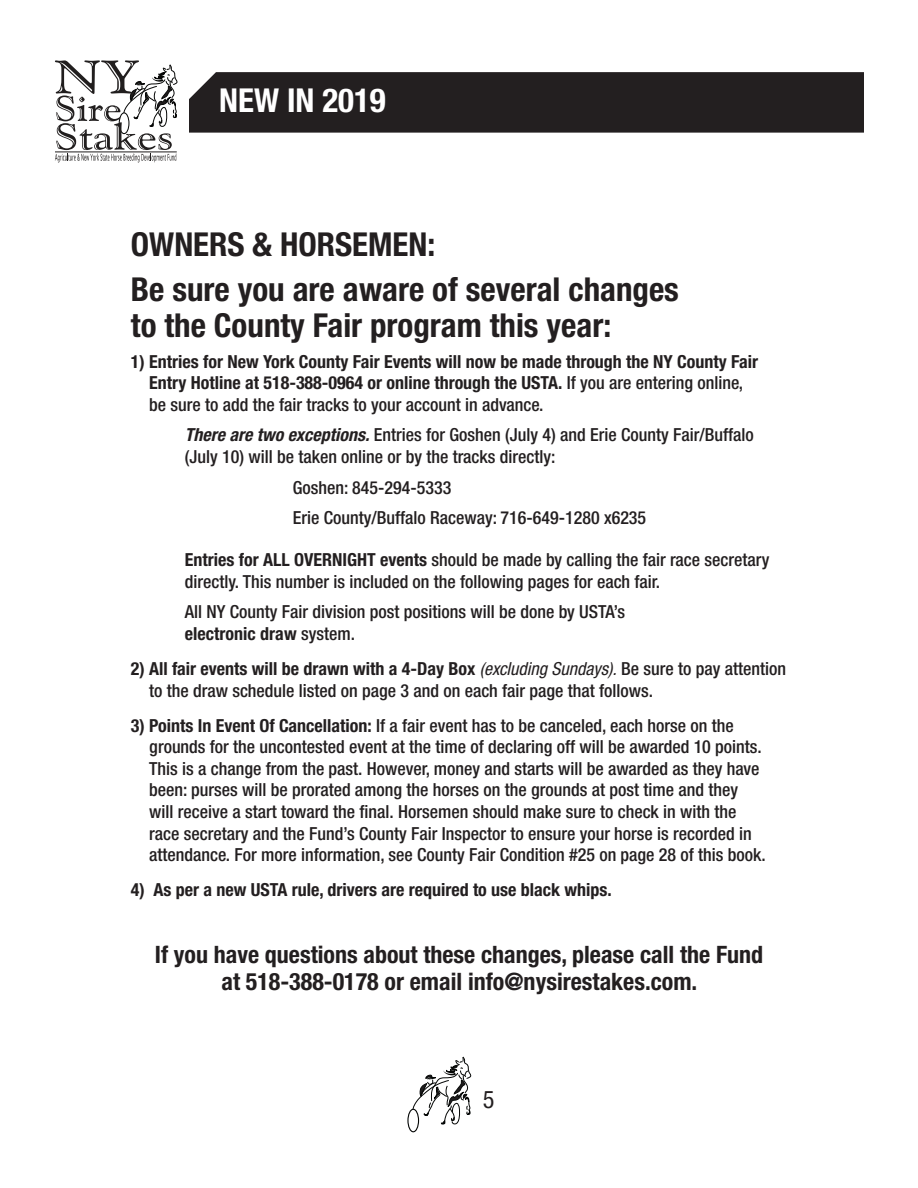
<style>
.page{position:relative;width:918px;height:1188px;background:#fff}
.page>*{position:absolute;margin:0;border:0;box-sizing:border-box;transform-origin:0 0}
.t1{font:700 condensed 33px/36px "Helvetica Neue LT Std";color:#231f20}
.t2{font:700 condensed 33px "Helvetica Neue LT Std";color:#fff}
.t3{font:condensed 24.3px "Helvetica Neue LT Std";color:#231f20}
.t4{font:700 condensed 24px/27px "Helvetica Neue LT Std";color:#231f20;text-align:center}
.t5{font:500 condensed 18px/21.6px "Helvetica Neue LT Std";color:#231f20}
.t6{font:700 condensed 18px/21.6px "Helvetica Neue LT Std";color:#231f20}
.s1{font-weight:500}
.s2{font-weight:700;font-style:italic}
.s3{font-weight:700}
.s4{font-weight:400;font-style:italic}
</style>
<div class="page">
<div style="left:189px;top:72px;width:675px;height:61px;background:#231f20"></div>
<svg style="left:55px;top:60px;width:122px;height:102px"></svg>
<div style="left:407px;top:1109px;width:12px;height:23px;border:1px solid #050706;border-radius:50%"></div>
<svg style="left:412px;top:1056px;width:59px;height:69px"></svg>
<p class="t2" style="left:219px;top:80px;width:168px">NEW IN 2019</p>
<p class="t1" style="left:131px;top:226px;width:306px">OWNERS &amp; HORSEMEN:</p>
<p class="t1" style="left:131px;top:271px;width:550px">Be sure you are aware of several changes to the County Fair program this year:</p>
<p class="t6" style="left:149px;top:350px;width:610px;text-indent:-18px">1) Entries for New York County Fair Events will now be made through the NY County Fair<br>Entry Hotline at 518-388-0964 or online through the USTA. <span class="s1">If you are entering online, be sure to add the fair tracks to your account in advance.</span></p>
<p class="t5" style="left:185px;top:424px;width:570px"><span class="s2">There are two exceptions.</span> Entries for Goshen (July 4) and Erie County Fair/Buffalo (July 10) will be taken online or by the tracks directly:</p>
<p class="t5" style="left:293px;top:476px;width:160px">Goshen: 845-294-5333</p>
<p class="t5" style="left:293px;top:507px;width:355px">Erie County/Buffalo Raceway: 716-649-1280 x6235</p>
<p class="t5" style="left:185px;top:549px;width:586px"><span class="s3">Entries for ALL OVERNIGHT events</span> should be made by calling the fair race secretary directly. This number is included on the following pages for each fair.</p>
<p class="t5" style="left:185px;top:601px;width:442px">All NY County Fair division post positions will be done by USTA’s <span class="s3">electronic draw</span> system.</p>
<p class="t5" style="left:149px;top:658px;width:638px;text-indent:-18px"><span class="s3">2) All fair events will be drawn with a 4-Day Box</span> <span class="s4">(excluding Sundays).</span> Be sure to pay attention to the draw schedule listed on page 3 and on each fair page that follows.</p>
<p class="t5" style="left:149px;top:714px;width:618px;text-indent:-18px"><span class="s3">3) Points In Event Of Cancellation:</span> If a fair event has to be canceled, each horse on the grounds for the uncontested event at the time of declaring off will be awarded 10 points.<br>This is a change from the past. However, money and starts will be awarded as they have been: purses will be prorated among the horses on the grounds at post time and they will receive a start toward the final. Horsemen should make sure to check in with the race secretary and the Fund’s County Fair Inspector to ensure your horse is recorded in attendance. For more information, see County Fair Condition #25 on page 28 of this book.</p>
<p class="t6" style="left:131px;top:879px;width:482px">4) As per a new USTA rule, drivers are required to use black whips.</p>
<p class="t4" style="left:155px;top:941px;width:610px">If you have questions about these changes, please call the Fund at 518-388-0178 or email info@nysirestakes.com.</p>
<h2 class="t3" style="left:483px;top:1085px;width:13px">5</h2>
</div>
